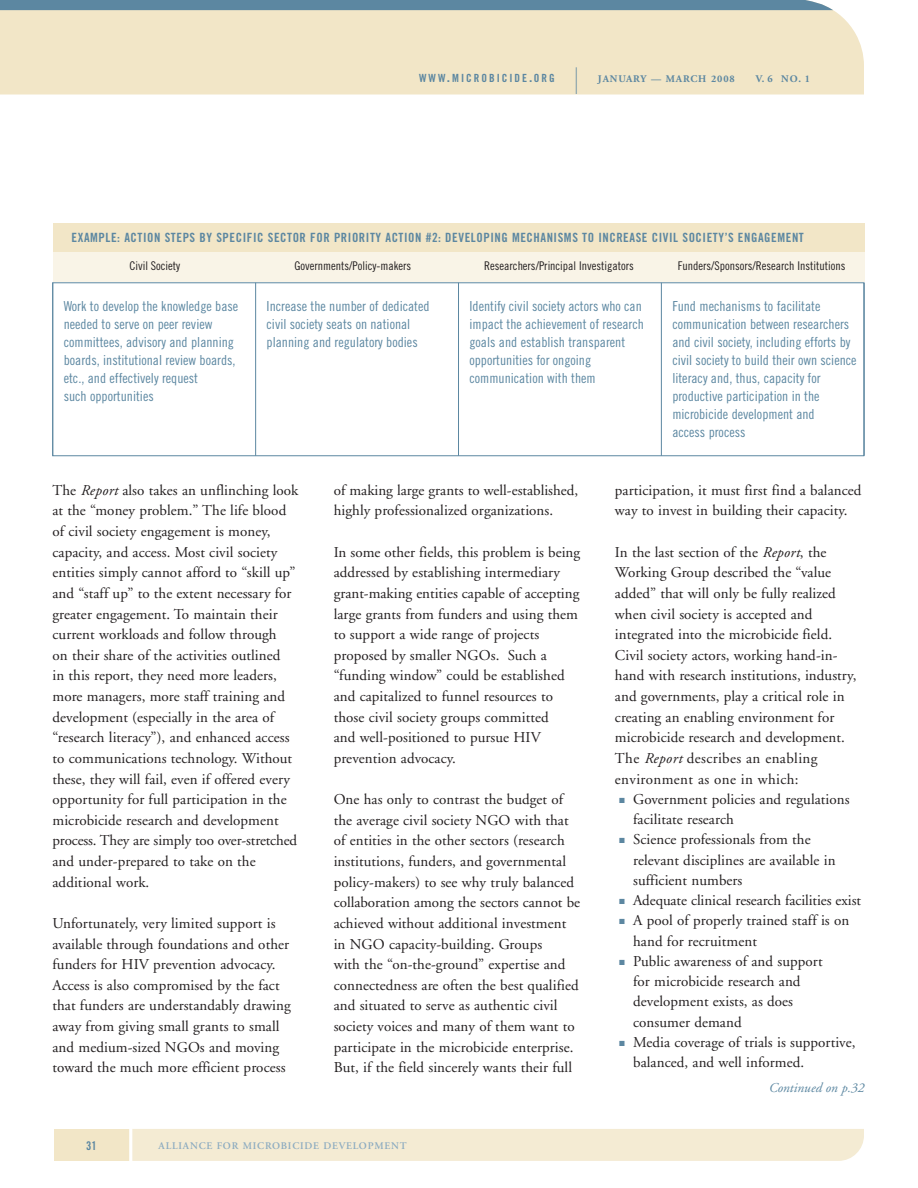
<style>
.page{position:relative;width:918px;height:1188px;background:#fff}
.page>*{position:absolute;margin:0;border:0;box-sizing:border-box;transform-origin:0 0}
.t1{font:600 39.45px "Adobe Garamond";color:#5c87a1;scale:.26 1}
.t2{font:15px/20.7px "Adobe Garamond";letter-spacing:.005em;color:#231f20}
.t3{font:13.8px/18px "Trade Gothic Cond Eighteen";color:#5c87a1}
.t4{font:italic 13.5px "Adobe Garamond";color:#5c87a1}
.t5{font:12.75px "Trade Gothic Bold Cond Twenty";letter-spacing:.045em;color:#5c87a1}
.t6{font:12px "Trade Gothic Cond Eighteen";color:#231f20}
.t7{font:12px "Trade Gothic Bold Cond Twenty";color:#5c87a1}
.t8{font:11.25px "Trade Gothic Bold Cond Twenty";letter-spacing:.18em;color:#5c87a1}
.t9{font:600 10.2px "Adobe Garamond";letter-spacing:.075em;color:#8cabc0}
.t10{font:700 10.2px "Adobe Garamond";letter-spacing:.09em;color:#5c87a1}
.s1{font-size:15px}
.s2{font-style:italic}
.s3{color:#5c87a1}
</style>
<div class="page">
<div style="left:132px;top:1129px;width:732px;height:32px;background:#f4ebd3"></div>
<div style="left:54px;top:1129px;width:75px;height:32px;background:#f2e6c7"></div>
<div style="left:0;top:10px;width:864px;height:84px;background:#f2e6c7"></div>
<div style="left:0;top:0;width:833px;height:10px;background:#5c87a1"></div>
<div style="left:53px;top:224px;width:811px;height:30px;background:#f2e6c7"></div>
<div style="left:53px;top:253px;width:811px;height:30px;background:#f9f4e7"></div>
<hr style="left:255px;top:283px;width:1px;height:173px;background:#5c87a1">
<hr style="left:458px;top:283px;width:1px;height:173px;background:#5c87a1">
<hr style="left:661px;top:283px;width:1px;height:173px;background:#5c87a1">
<hr style="left:864px;top:283px;width:1px;height:173px;background:#5c87a1">
<div style="left:53px;top:283px;width:811px;height:173px;border:1px solid #5c87a1"></div>
<p class="t8" style="left:419px;top:73px;width:137px">WWW<span class="s1">.</span>MICROBICIDE<span class="s1">.</span>ORG</p>
<h1 class="t1" style="left:575px;top:66px;width:11px">|</h1>
<p class="t10" style="left:598px;top:74px;width:138px">JANUARY — MARCH 2008</p>
<p class="t10" style="left:756px;top:74px;width:56px">V. 6 NO. 1</p>
<p class="t5" style="left:72px;top:233px;width:734px">EXAMPLE: ACTION STEPS BY SPECIFIC SECTOR FOR PRIORITY ACTION #2: DEVELOPING MECHANISMS TO INCREASE CIVIL SOCIETY’S ENGAGEMENT</p>
<p class="t6" style="left:129px;top:262px;width:52px">Civil Society</p>
<p class="t6" style="left:294px;top:262px;width:118px">Governments/Policy-makers</p>
<p class="t6" style="left:484px;top:262px;width:151px">Researchers/Principal Investigators</p>
<p class="t6" style="left:678px;top:262px;width:169px">Funders/Sponsors/Research Institutions</p>
<p class="t3" style="left:64px;top:298px;width:176px">Work to develop the knowledge base needed to serve on peer review committees, advisory and planning boards, institutional review boards, etc., and effectively request<br>such opportunities</p>
<p class="t3" style="left:267px;top:298px;width:164px">Increase the number of dedicated civil society seats on national planning and regulatory bodies</p>
<p class="t3" style="left:469px;top:298px;width:176px">Identify civil society actors who can impact the achievement of research goals and establish transparent opportunities for ongoing communication with them</p>
<p class="t3" style="left:672px;top:298px;width:186px">Fund mechanisms to facilitate communication between researchers and civil society, including efforts by civil society to build their own science literacy and, thus, capacity for productive participation in the microbicide development and<br>access process</p>
<p class="t2" style="left:53px;top:481px;width:248px">The <span class="s2">Report</span> also takes an unflinching look at the “money problem.” The life blood of civil society engagement is money, capacity, and access. Most civil society entities simply cannot afford to “skill up” and “staff up” to the extent necessary for greater engagement. To maintain their current workloads and follow through<br>on their share of the activities outlined<br>in this report, they need more leaders, more managers, more staff training and development (especially in the area of “research literacy”), and enhanced access to communications technology. Without these, they will fail, even if offered every opportunity for full participation in the microbicide research and development process. They are simply too over-stretched and under-prepared to take on the additional work.</p>
<p class="t2" style="left:53px;top:914px;width:240px">Unfortunately, very limited support is available through foundations and other funders for HIV prevention advocacy.<br>Access is also compromised by the fact that funders are understandably drawing away from giving small grants to small and medium-sized NGOs and moving toward the much more efficient process</p>
<p class="t2" style="left:334px;top:481px;width:246px">of making large grants to well-established, highly professionalized organizations.</p>
<p class="t2" style="left:334px;top:543px;width:248px">In some other fields, this problem is being addressed by establishing intermediary grant-making entities capable of accepting large grants from funders and using them to support a wide range of projects proposed by smaller NGOs. Such a “funding window” could be established and capitalized to funnel resources to those civil society groups committed<br>and well-positioned to pursue HIV prevention advocacy.</p>
<p class="t2" style="left:334px;top:790px;width:248px">One has only to contrast the budget of the average civil society NGO with that of entities in the other sectors (research institutions, funders, and governmental policy-makers) to see why truly balanced collaboration among the sectors cannot be achieved without additional investment in NGO capacity-building. Groups<br>with the “on-the-ground” expertise and connectedness are often the best qualified and situated to serve as authentic civil society voices and many of them want to participate in the microbicide enterprise.<br>But, if the field sincerely wants their full</p>
<p class="t7" style="left:86px;top:1141px;width:12px">31</p>
<p class="t9" style="left:159px;top:1142px;width:250px">ALLIANCE FOR MICROBICIDE DEVELOPMENT</p>
<p class="t2" style="left:615px;top:481px;width:248px">participation, it must first find a balanced way to invest in building their capacity.</p>
<p class="t2" style="left:615px;top:543px;width:243px">In the last section of the <span class="s2">Report</span>, the Working Group described the “value added” that will only be fully realized when civil society is accepted and integrated into the microbicide field.<br>Civil society actors, working hand-in&shy;hand with research institutions, industry, and governments, play a critical role in creating an enabling environment for microbicide research and development.<br>The <span class="s2">Report</span> describes an enabling environment as one in which:</p>
<p class="t2" style="left:633px;top:790px;width:218px;line-height:20.2px;text-indent:-14px"><span class="s3">✓</span> Government policies and regulations facilitate research</p>
<p class="t2" style="left:633px;top:831px;width:204px;line-height:20.2px;text-indent:-14px"><span class="s3">✓</span> Science professionals from the relevant disciplines are available in sufficient numbers</p>
<p class="t2" style="left:619px;top:891px;width:243px"><span class="s3">✓</span> Adequate clinical research facilities exist</p>
<p class="t2" style="left:633px;top:912px;width:218px;line-height:20.2px;text-indent:-14px"><span class="s3">✓</span> A pool of properly trained staff is on hand for recruitment</p>
<p class="t2" style="left:633px;top:952px;width:191px;line-height:20.2px;text-indent:-14px"><span class="s3">✓</span> Public awareness of and support for microbicide research and development exists, as does consumer demand</p>
<p class="t2" style="left:633px;top:1033px;width:224px;line-height:20.2px;text-indent:-14px"><span class="s3">✓</span> Media coverage of trials is supportive, balanced, and well informed.</p>
<p class="t4" style="left:768px;top:1083px;width:97px">Continued on p.32</p>
</div>
